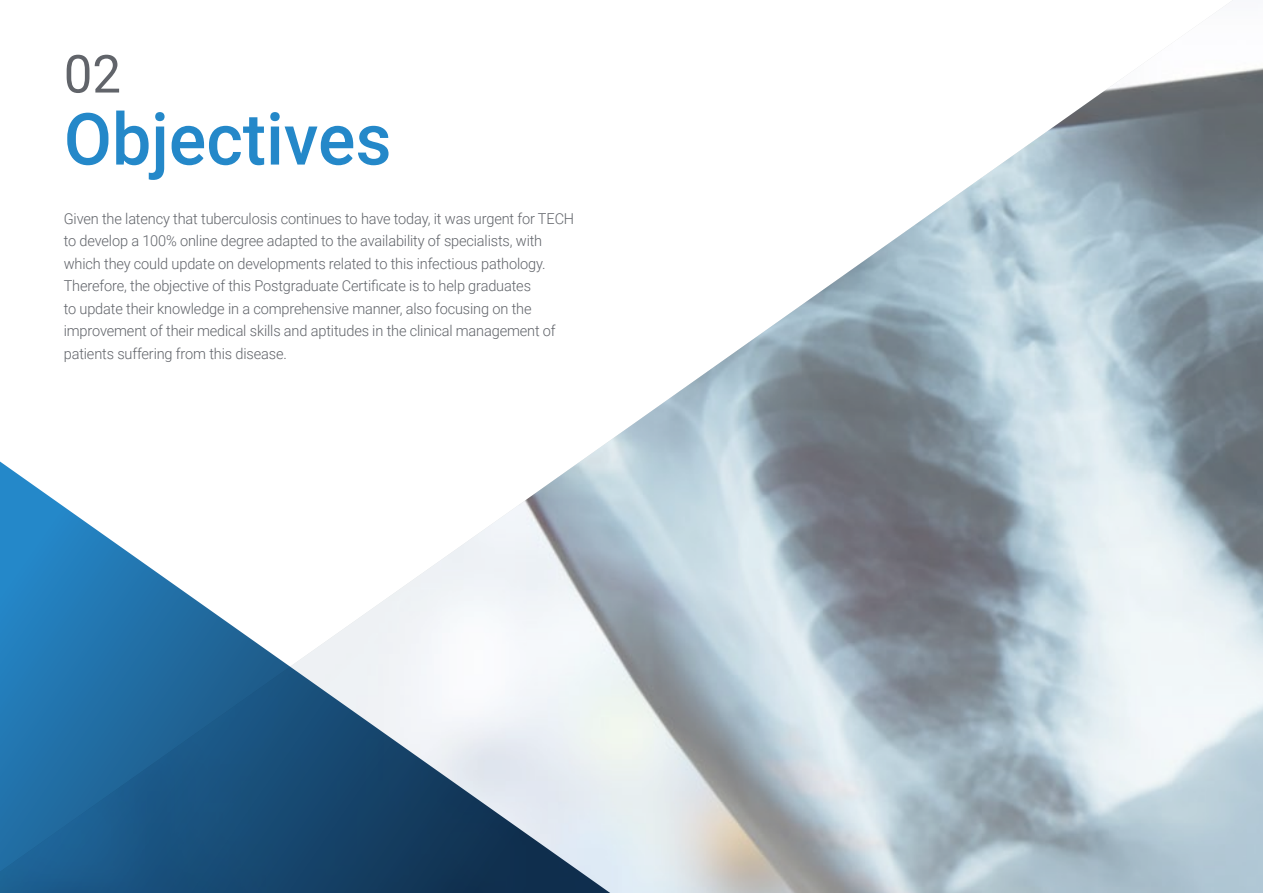
<style>
.page{position:relative;width:1263px;height:893px;background:#fff}
.page>*{position:absolute;margin:0;border:0;box-sizing:border-box;transform-origin:0 0}
.t1{font:500 72px "Roboto";color:#2488c9}
.t2{font:52.5px "Roboto";color:#61646a}
.t3{font:300 15px/22.5px "Roboto";letter-spacing:-.01em;color:#61646a}
</style>
<div class="page">
<img style="left:602px;top:0;width:661px;height:893px">
<svg style="left:0;top:446px;width:640px;height:447px"></svg>
<h2 class="t2" style="left:64px;top:37px;width:59px">02</h2>
<h1 class="t1" style="left:64px;top:89px;width:329px">Objectives</h1>
<p class="t3" style="left:64px;top:207px;width:512px">Given the latency that tuberculosis continues to have today, it was urgent for TECH to develop a 100% online degree adapted to the availability of specialists, with which they could update on developments related to this infectious pathology.<br>Therefore, the objective of this Postgraduate Certificate is to help graduates<br>to update their knowledge in a comprehensive manner, also focusing on the improvement of their medical skills and aptitudes in the clinical management of patients suffering from this disease.</p>
</div>
